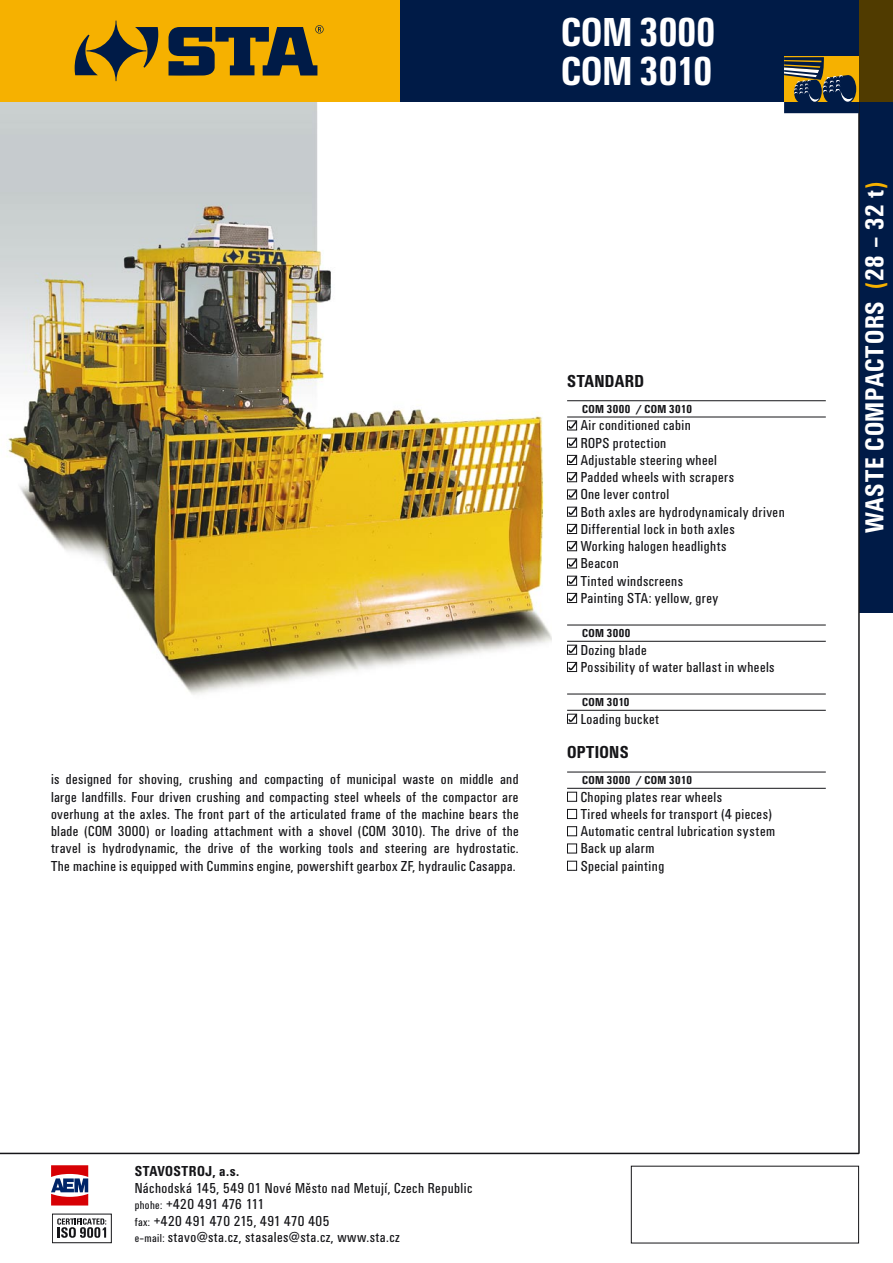
<style>
.page{position:relative;width:893px;height:1263px;background:#fff}
.page>*{position:absolute;margin:0;border:0;box-sizing:border-box;transform-origin:0 0}
.t1{font:700 condensed 42px "Unitus TCE";color:#fff;scale:.96 1}
.HOLY_TEXT{font:700 condensed 27px "Unitus TCE";letter-spacing:.025em;color:#fff}
.HOLY_TEXT-2{font:700 condensed 18px "Unitus TCE";letter-spacing:.02em;color:#151518}
.HOLY_TEXT-3{font:condensed 15px/17.2px "Unitus TCE";letter-spacing:.03em;color:#151518;text-align:justify}
.HOLY_TEXT-4{font:condensed 15px "Unitus TCE";color:#151518}
.t2{font:700 condensed 15px "Unitus TCE";letter-spacing:.03em;color:#151518}
.HOLY_TEXT-5{font:700 condensed 12px "Unitus TCE";letter-spacing:.035em;color:#151518}
.s1{color:#f6b100}
.s2{font-size:12px}
</style>
<div class="page">
<div style="left:400px;top:0;width:459px;height:102px;background:#001b47"></div>
<div style="left:859px;top:102px;width:34px;height:510px;background:#001b47"></div>
<hr style="left:858px;top:102px;width:2px;height:1052px;background:#151518">
<hr style="left:0;top:1153px;width:859px;height:1px;background:#151518">
<svg style="left:51px;top:1165px;width:37px;height:40px"></svg>
<div style="left:52px;top:1214px;width:60px;height:29px;border:1px solid #151518"></div>
<svg style="left:57px;top:1218px;width:49px;height:20px"></svg>
<div style="left:0;top:0;width:400px;height:102px;background:#f6b100"></div>
<svg style="left:75px;top:21px;width:83px;height:60px"></svg>
<svg style="left:168px;top:25px;width:156px;height:51px"></svg>
<div style="left:859px;top:0;width:34px;height:102px;background:#503b00"></div>
<img style="left:0;top:102px;width:551px;height:593px">
<hr style="left:567px;top:417px;width:259px;height:1px;background:#151518">
<hr style="left:567px;top:400px;width:259px;height:1px;background:#151518">
<hr style="left:567px;top:641px;width:259px;height:1px;background:#151518">
<hr style="left:567px;top:625px;width:259px;height:1px;background:#151518">
<hr style="left:567px;top:710px;width:259px;height:1px;background:#151518">
<hr style="left:567px;top:694px;width:259px;height:1px;background:#151518">
<hr style="left:567px;top:788px;width:259px;height:1px;background:#151518">
<hr style="left:567px;top:772px;width:259px;height:1px;background:#151518">
<svg style="left:567px;top:420px;width:11px;height:10px"></svg>
<div style="left:567px;top:438px;width:10px;height:10px;border:1px solid #151518"></div>
<svg style="left:567px;top:437px;width:11px;height:10px"></svg>
<div style="left:567px;top:455px;width:10px;height:10px;border:1px solid #151518"></div>
<svg style="left:567px;top:454px;width:11px;height:10px"></svg>
<svg style="left:567px;top:472px;width:11px;height:10px"></svg>
<svg style="left:567px;top:489px;width:11px;height:10px"></svg>
<div style="left:567px;top:507px;width:10px;height:10px;border:1px solid #151518"></div>
<svg style="left:567px;top:506px;width:11px;height:10px"></svg>
<div style="left:567px;top:524px;width:10px;height:10px;border:1px solid #151518"></div>
<svg style="left:567px;top:523px;width:11px;height:10px"></svg>
<svg style="left:567px;top:541px;width:11px;height:10px"></svg>
<svg style="left:567px;top:558px;width:11px;height:10px"></svg>
<div style="left:567px;top:576px;width:10px;height:10px;border:1px solid #151518"></div>
<svg style="left:567px;top:575px;width:11px;height:10px"></svg>
<div style="left:567px;top:593px;width:10px;height:10px;border:1px solid #151518"></div>
<svg style="left:567px;top:592px;width:11px;height:10px"></svg>
<div style="left:567px;top:645px;width:10px;height:10px;border:1px solid #151518"></div>
<svg style="left:567px;top:644px;width:11px;height:10px"></svg>
<div style="left:567px;top:662px;width:10px;height:10px;border:1px solid #151518"></div>
<svg style="left:567px;top:661px;width:11px;height:10px"></svg>
<div style="left:567px;top:714px;width:10px;height:10px;border:1px solid #151518"></div>
<svg style="left:567px;top:713px;width:11px;height:10px"></svg>
<div style="left:567px;top:792px;width:10px;height:10px;border:1px solid #151518"></div>
<div style="left:567px;top:809px;width:10px;height:10px;border:1px solid #151518"></div>
<div style="left:567px;top:826px;width:10px;height:10px;border:1px solid #151518"></div>
<div style="left:567px;top:843px;width:10px;height:10px;border:1px solid #151518"></div>
<div style="left:567px;top:861px;width:10px;height:10px;border:1px solid #151518"></div>
<div style="left:784px;top:101px;width:75px;height:12px;background:#001b47"></div>
<div style="left:784px;top:56px;width:75px;height:46px;background:#f6b100"></div>
<svg style="left:784px;top:57px;width:72px;height:46px"></svg>
<p class="t1" style="left:561px;top:8px;width:162px">COM 3000</p>
<p class="t1" style="left:561px;top:47px;width:159px">COM 3010</p>
<p class="HOLY_TEXT-3" style="left:51px;top:771px;width:469px">is designed for shoving, crushing and compacting of municipal waste on middle and large landfills. Four driven crushing and compacting steel wheels of the compactor are overhung at the axles. The front part of the articulated frame of the machine bears the blade (COM 3000) or loading attachment with a shovel (COM 3010). The drive of the travel is hydrodynamic, the drive of the working tools and steering are hydrostatic.<br>The machine is equipped with Cummins engine, powershift gearbox ZF, hydraulic Casappa.</p>
<p class="HOLY_TEXT-2" style="left:567px;top:370px;width:79px">STANDARD</p>
<p class="HOLY_TEXT-5" style="left:582px;top:402px;width:111px">COM 3000 / COM 3010</p>
<p class="HOLY_TEXT-3" style="left:581px;top:417px;width:112px">Air conditioned cabin</p>
<p class="HOLY_TEXT-3" style="left:581px;top:434px;width:87px">ROPS protection</p>
<p class="HOLY_TEXT-3" style="left:581px;top:451px;width:138px">Adjustable steering wheel</p>
<p class="HOLY_TEXT-3" style="left:581px;top:469px;width:155px">Padded wheels with scrapers</p>
<p class="HOLY_TEXT-3" style="left:581px;top:486px;width:90px">One lever control</p>
<p class="HOLY_TEXT-3" style="left:581px;top:503px;width:206px">Both axles are hydrodynamicaly driven</p>
<p class="HOLY_TEXT-3" style="left:581px;top:520px;width:155px">Differential lock in both axles</p>
<p class="HOLY_TEXT-3" style="left:581px;top:538px;width:147px">Working halogen headlights</p>
<p class="HOLY_TEXT-3" style="left:581px;top:555px;width:40px">Beacon</p>
<p class="HOLY_TEXT-3" style="left:581px;top:572px;width:104px">Tinted windscreens</p>
<p class="HOLY_TEXT-3" style="left:581px;top:589px;width:139px">Painting STA: yellow, grey</p>
<p class="HOLY_TEXT-5" style="left:582px;top:626px;width:50px">COM 3000</p>
<p class="HOLY_TEXT-3" style="left:581px;top:641px;width:68px">Dozing blade</p>
<p class="HOLY_TEXT-3" style="left:581px;top:658px;width:195px">Possibility of water ballast in wheels</p>
<p class="HOLY_TEXT-5" style="left:582px;top:695px;width:49px">COM 3010</p>
<p class="HOLY_TEXT-3" style="left:581px;top:710px;width:80px">Loading bucket</p>
<p class="HOLY_TEXT-2" style="left:567px;top:742px;width:63px">OPTIONS</p>
<p class="HOLY_TEXT-5" style="left:582px;top:773px;width:111px">COM 3000 / COM 3010</p>
<p class="HOLY_TEXT-3" style="left:581px;top:788px;width:143px">Choping plates rear wheels</p>
<p class="HOLY_TEXT-3" style="left:581px;top:805px;width:193px">Tired wheels for transport (4 pieces)</p>
<p class="HOLY_TEXT-3" style="left:581px;top:823px;width:196px">Automatic central lubrication system</p>
<p class="HOLY_TEXT-3" style="left:581px;top:840px;width:75px">Back up alarm</p>
<p class="HOLY_TEXT-3" style="left:581px;top:857px;width:85px">Special painting</p>
<p class="HOLY_TEXT" style="left:859px;top:533px;width:352px;rotate:-90deg">WASTE COMPACTORS <span class="s1">(</span>28 – 32 t<span class="s1">)</span></p>
<p class="t2" style="left:135px;top:1163px;width:106px">STAVOSTROJ, a.s.</p>
<p class="HOLY_TEXT-3" style="left:135px;top:1179px;width:339px">Náchodská 145, 549 01 Nové Město nad Metují, Czech Republic</p>
<p class="HOLY_TEXT-4" style="left:135px;top:1196px;width:131px"><span class="s2">phohe:</span> +420 491 476 111</p>
<p class="HOLY_TEXT-3" style="left:135px;top:1212px;width:196px"><span class="s2">fax:</span> +420 491 470 215, 491 470 405</p>
<p class="HOLY_TEXT-3" style="left:135px;top:1229px;width:267px"><span class="s2">e–mail:</span> stavo@sta.cz, stasales@sta.cz, www.sta.cz</p>
</div>
